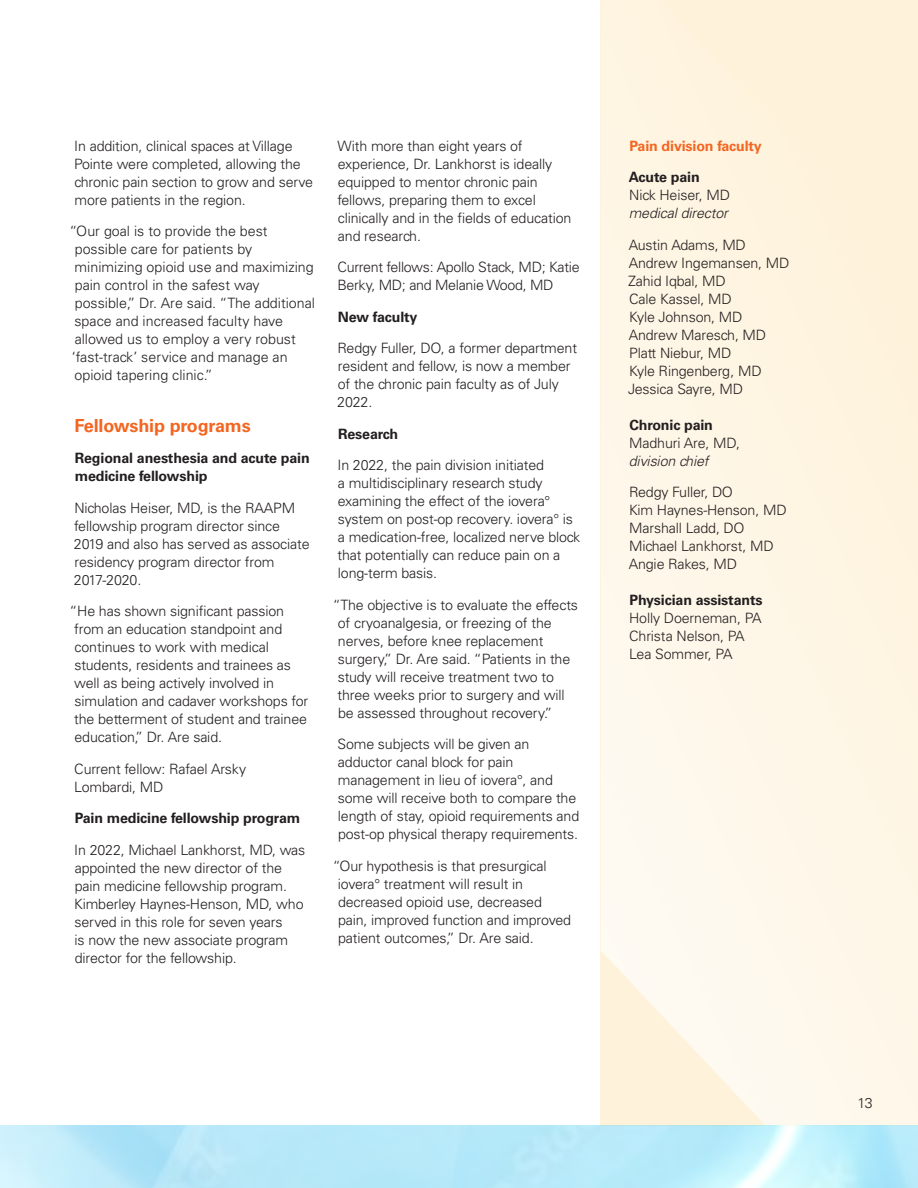
<style>
.page{position:relative;width:918px;height:1188px;background:#fff}
.page>*{position:absolute;margin:0;border:0;box-sizing:border-box;transform-origin:0 0}
.Body_copy{font:700 18px "Univers LT Std";letter-spacing:-.01em;color:#f36621}
.Body_copy-2{font:300 14.25px/18px "Univers LT Std";letter-spacing:-.01em;color:#231f20}
.Body_copy-3{font:700 14.25px/18px "Univers LT Std";letter-spacing:-.01em;color:#231f20}
.Body_copy-4{font:italic 300 14.25px/18px "Univers LT Std";letter-spacing:-.01em;color:#231f20}
.Body_copy-5{font:700 14.25px "Univers LT Std";letter-spacing:-.01em;color:#f36621}
.s1{font-weight:700;font-style:normal}
.s2{font-style:normal}
.s3{font-style:italic}
</style>
<div class="page">
<svg style="left:601px;top:0;width:317px;height:1126px;background:#fdf5e4"></svg>
<p class="Body_copy-2" style="left:74px;top:137px;width:241px">In addition, clinical spaces at Village Pointe were completed, allowing the chronic pain section to grow and serve more patients in the region.</p>
<p class="Body_copy-2" style="left:69px;top:222px;width:247px">“Our goal is to provide the best possible care for patients by minimizing opioid use and maximizing pain control in the safest way possible,” Dr. Are said. “The additional space and increased faculty have allowed us to employ a very robust ‘fast-track’ service and manage an opioid tapering clinic.”</p>
<p class="Body_copy" style="left:74px;top:415px;width:178px">Fellowship programs</p>
<p class="Body_copy-3" style="left:75px;top:449px;width:237px">Regional anesthesia and acute pain medicine fellowship</p>
<p class="Body_copy-2" style="left:74px;top:499px;width:237px">Nicholas Heiser, MD, is the RAAPM fellowship program director since<br>2019 and also has served as associate residency program director from<br>2017-2020.</p>
<p class="Body_copy-2" style="left:74px;top:602px;width:236px;text-indent:-5px">“He has shown significant passion from an education standpoint and continues to work with medical students, residents and trainees as well as being actively involved in simulation and cadaver workshops for the betterment of student and trainee education,” Dr. Are said.</p>
<p class="Body_copy-2" style="left:74px;top:760px;width:174px">Current fellow: Rafael Arsky<br>Lombardi, MD</p>
<p class="Body_copy-3" style="left:75px;top:809px;width:227px">Pain medicine fellowship program</p>
<p class="Body_copy-2" style="left:74px;top:841px;width:233px">In 2022, Michael Lankhorst, MD, was appointed the new director of the pain medicine fellowship program.<br>Kimberley Haynes-Henson, MD, who served in this role for seven years<br>is now the new associate program director for the fellowship.</p>
<p class="Body_copy-2" style="left:337px;top:137px;width:235px">With more than eight years of experience, Dr. Lankhorst is ideally equipped to mentor chronic pain fellows, preparing them to excel clinically and in the fields of education and research.</p>
<p class="Body_copy-2" style="left:338px;top:258px;width:244px">Current fellows: Apollo Stack, MD; Katie<br>Berky, MD; and Melanie Wood, MD</p>
<p class="Body_copy-3" style="left:338px;top:308px;width:81px">New faculty</p>
<p class="Body_copy-2" style="left:337px;top:339px;width:241px">Redgy Fuller, DO, a former department resident and fellow, is now a member of the chronic pain faculty as of July<br>2022.</p>
<p class="Body_copy-3" style="left:338px;top:425px;width:62px">Research</p>
<p class="Body_copy-2" style="left:337px;top:456px;width:244px">In 2022, the pain division initiated<br>a multidisciplinary research study examining the effect of the iovera° system on post-op recovery. iovera° is a medication-free, localized nerve block that potentially can reduce pain on a long-term basis.</p>
<p class="Body_copy-2" style="left:337px;top:596px;width:242px;text-indent:-5px">“The objective is to evaluate the effects of cryoanalgesia, or freezing of the nerves, before knee replacement surgery,” Dr. Are said. “Patients in the study will receive treatment two to three weeks prior to surgery and will be assessed throughout recovery.”</p>
<p class="Body_copy-2" style="left:337px;top:735px;width:243px">Some subjects will be given an adductor canal block for pain management in lieu of iovera°, and some will receive both to compare the length of stay, opioid requirements and post-op physical therapy requirements.</p>
<p class="Body_copy-2" style="left:338px;top:857px;width:235px;text-indent:-5px">“Our hypothesis is that presurgical iovera° treatment will result in decreased opioid use, decreased pain, improved function and improved patient outcomes,” Dr. Are said.</p>
<p class="Body_copy-5" style="left:630px;top:137px;width:134px">Pain division faculty</p>
<p class="Body_copy-4" style="left:629px;top:168px;width:103px"><span class="s1">Acute pain<br></span><span class="s2">Nick Heiser, MD </span>medical director</p>
<p class="Body_copy-2" style="left:629px;top:236px;width:119px">Austin Adams, MD</p>
<p class="Body_copy-2" style="left:629px;top:254px;width:162px">Andrew Ingemansen, MD</p>
<p class="Body_copy-2" style="left:628px;top:272px;width:99px">Zahid Iqbal, MD</p>
<p class="Body_copy-2" style="left:629px;top:290px;width:104px">Cale Kassel, MD</p>
<p class="Body_copy-2" style="left:629px;top:308px;width:115px">Kyle Johnson, MD</p>
<p class="Body_copy-2" style="left:629px;top:326px;width:139px">Andrew Maresch, MD</p>
<p class="Body_copy-2" style="left:629px;top:344px;width:104px">Platt Niebur, MD</p>
<p class="Body_copy-2" style="left:629px;top:362px;width:134px">Kyle Ringenberg, MD</p>
<p class="Body_copy-2" style="left:628px;top:380px;width:117px">Jessica Sayre, MD</p>
<p class="Body_copy-3" style="left:629px;top:416px;width:85px">Chronic pain</p>
<p class="Body_copy-2" style="left:629px;top:434px;width:113px">Madhuri Are, MD, <span class="s3">division chief</span></p>
<p class="Body_copy-2" style="left:629px;top:483px;width:105px">Redgy Fuller, DO</p>
<p class="Body_copy-2" style="left:629px;top:501px;width:159px">Kim Haynes-Henson, MD</p>
<p class="Body_copy-2" style="left:629px;top:519px;width:117px">Marshall Ladd, DO</p>
<p class="Body_copy-2" style="left:629px;top:537px;width:146px">Michael Lankhorst, MD</p>
<p class="Body_copy-2" style="left:629px;top:555px;width:110px">Angie Rakes, MD</p>
<p class="Body_copy-3" style="left:630px;top:591px;width:134px">Physician assistants</p>
<p class="Body_copy-2" style="left:629px;top:609px;width:134px">Holly Doerneman, PA</p>
<p class="Body_copy-2" style="left:629px;top:627px;width:117px">Christa Nelson, PA</p>
<p class="Body_copy-2" style="left:629px;top:645px;width:105px">Lea Sommer, PA</p>
<p class="Body_copy-2" style="left:858px;top:1094px;width:16px">13</p>
</div>
